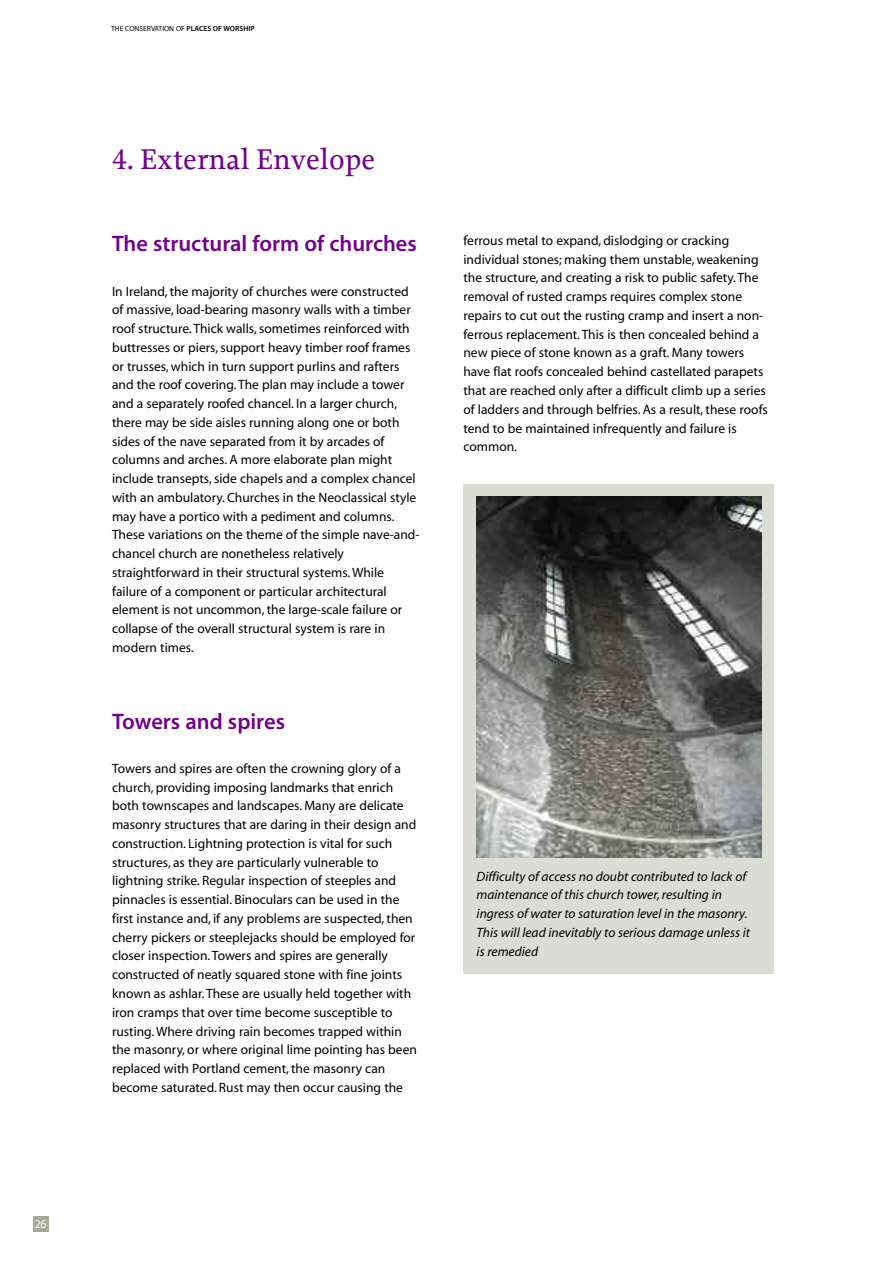
<style>
.page{position:relative;width:893px;height:1263px;background:#fff}
.page>*{position:absolute;margin:0;border:0;box-sizing:border-box;transform-origin:0 0}
.t1{font:500 30px "Proforma";color:#72008c}
.t2{font:22.5px "Myriad MM.565.wt.600.wd";color:#72008c}
.t3{font:13.5px/18.8px "Myriad MM.400.wt.600.wd";color:#000}
.t4{font:13.5px/18.8px "Myriad MM It.400.wt.600.wd";color:#000}
.t5{font:12px "Myriad MM.400.wt.600.wd";color:#fff}
.t6{font:7.5px "Myriad MM.400.wt.600.wd";color:#000}
.s1{font-family:"Myriad MM.565.wt.600.wd"}
.s2{font-family:"Proforma Medium SC";font-weight:400}
</style>
<div class="page">
<div style="left:33px;top:1216px;width:16px;height:16px;background:#a5aa97"></div>
<div style="left:463px;top:485px;width:311px;height:489px;background:#dbddd5"></div>
<img style="left:476px;top:497px;width:285px;height:361px">
<p class="t5" style="left:35px;top:1219px;width:13px">26</p>
<p class="t6" style="left:111px;top:26px;width:145px">THE CONSERVATION OF <span class="s1">PLACES OF WORSHIP</span></p>
<h1 class="t1" style="left:112px;top:141px;width:265px"><span class="s2">4.</span> External Envelope</h1>
<h2 class="t2" style="left:112px;top:235px;width:306px">The structural form of churches</h2>
<p class="t3" style="left:112px;top:283px;width:309px">In Ireland, the majority of churches were constructed of massive, load-bearing masonry walls with a timber roof structure.Thick walls, sometimes reinforced with buttresses or piers, support heavy timber roof frames or trusses, which in turn support purlins and rafters and the roof covering.The plan may include a tower and a separately roofed chancel. In a larger church, there may be side aisles running along one or both sides of the nave separated from it by arcades of columns and arches. A more elaborate plan might include transepts, side chapels and a complex chancel with an ambulatory. Churches in the Neoclassical style may have a portico with a pediment and columns.<br>These variations on the theme of the simple nave-and&shy;chancel church are nonetheless relatively straightforward in their structural systems.While failure of a component or particular architectural element is not uncommon, the large-scale failure or collapse of the overall structural system is rare in modern times.</p>
<h2 class="t2" style="left:112px;top:713px;width:175px">Towers and spires</h2>
<p class="t3" style="left:112px;top:760px;width:306px">Towers and spires are often the crowning glory of a church, providing imposing landmarks that enrich both townscapes and landscapes. Many are delicate masonry structures that are daring in their design and construction. Lightning protection is vital for such structures, as they are particularly vulnerable to lightning strike. Regular inspection of steeples and pinnacles is essential. Binoculars can be used in the first instance and, if any problems are suspected, then cherry pickers or steeplejacks should be employed for closer inspection.Towers and spires are generally constructed of neatly squared stone with fine joints known as ashlar.These are usually held together with iron cramps that over time become susceptible to rusting.Where driving rain becomes trapped within the masonry, or where original lime pointing has been replaced with Portland cement, the masonry can become saturated. Rust may then occur causing the</p>
<p class="t3" style="left:463px;top:232px;width:306px">ferrous metal to expand, dislodging or cracking individual stones; making them unstable, weakening the structure, and creating a risk to public safety.The removal of rusted cramps requires complex stone repairs to cut out the rusting cramp and insert a non&shy;ferrous replacement.This is then concealed behind a new piece of stone known as a graft. Many towers have flat roofs concealed behind castellated parapets that are reached only after a difficult climb up a series of ladders and through belfries. As a result, these roofs tend to be maintained infrequently and failure is common.</p>
<p class="t4" style="left:477px;top:868px;width:275px">Difficulty of access no doubt contributed to lack of maintenance of this church tower,resulting in ingress of water to saturation level in the masonry.<br>This will lead inevitably to serious damage unless it is remedied</p>
</div>
